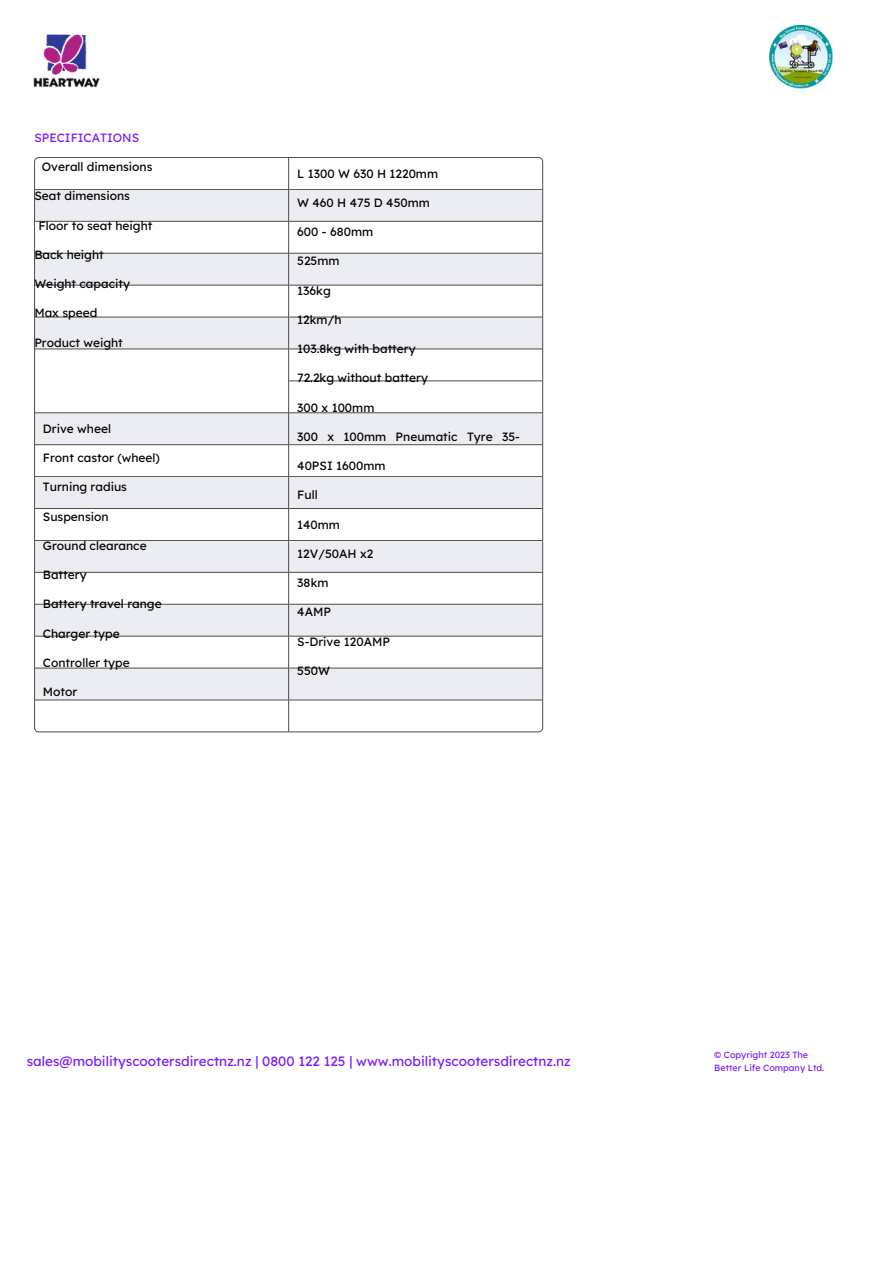
<style>
.page{position:relative;width:894px;height:1264px;background:#fff}
.page>*{position:absolute;margin:0;border:0;box-sizing:border-box;transform-origin:0 0}
.t1{font:13.5px "Lexend Deca";color:#791aff}
.t2{font:12px "Lexend Deca";color:#000}
.t3{font:12px "Lexend Deca";color:#791aff}
.t4{font:9px/12.3px "Lexend Deca";color:#791aff}
</style>
<div class="page">
<img style="left:33px;top:34px;width:67px;height:54px">
<svg style="left:36px;top:190px;width:504px;height:509px;fill:#ebedf1"></svg>
<hr style="left:288px;top:157px;width:1px;height:32px;background:#4d4d4d">
<hr style="left:34px;top:189px;width:254px;height:1px;background:#4d4d4d">
<hr style="left:288px;top:189px;width:254px;height:1px;background:#4d4d4d">
<hr style="left:288px;top:190px;width:1px;height:31px;background:#4d4d4d">
<hr style="left:34px;top:221px;width:254px;height:1px;background:#4d4d4d">
<hr style="left:288px;top:221px;width:254px;height:1px;background:#4d4d4d">
<hr style="left:288px;top:221px;width:1px;height:32px;background:#4d4d4d">
<hr style="left:34px;top:253px;width:254px;height:1px;background:#4d4d4d">
<hr style="left:288px;top:253px;width:254px;height:1px;background:#4d4d4d">
<hr style="left:288px;top:253px;width:1px;height:32px;background:#4d4d4d">
<hr style="left:34px;top:285px;width:254px;height:1px;background:#4d4d4d">
<hr style="left:288px;top:285px;width:254px;height:1px;background:#4d4d4d">
<hr style="left:288px;top:285px;width:1px;height:32px;background:#4d4d4d">
<hr style="left:34px;top:317px;width:254px;height:1px;background:#4d4d4d">
<hr style="left:288px;top:317px;width:254px;height:1px;background:#4d4d4d">
<hr style="left:288px;top:317px;width:1px;height:32px;background:#4d4d4d">
<hr style="left:34px;top:349px;width:254px;height:1px;background:#4d4d4d">
<hr style="left:288px;top:349px;width:254px;height:1px;background:#4d4d4d">
<hr style="left:288px;top:349px;width:1px;height:32px;background:#4d4d4d">
<hr style="left:288px;top:380px;width:254px;height:1px;background:#4d4d4d">
<hr style="left:288px;top:381px;width:1px;height:31px;background:#4d4d4d">
<hr style="left:34px;top:412px;width:254px;height:1px;background:#4d4d4d">
<hr style="left:288px;top:412px;width:254px;height:1px;background:#4d4d4d">
<hr style="left:288px;top:413px;width:1px;height:31px;background:#4d4d4d">
<hr style="left:34px;top:444px;width:254px;height:1px;background:#4d4d4d">
<hr style="left:288px;top:444px;width:254px;height:1px;background:#4d4d4d">
<hr style="left:288px;top:445px;width:1px;height:31px;background:#4d4d4d">
<hr style="left:34px;top:476px;width:254px;height:1px;background:#4d4d4d">
<hr style="left:288px;top:476px;width:254px;height:1px;background:#4d4d4d">
<hr style="left:288px;top:477px;width:1px;height:31px;background:#4d4d4d">
<hr style="left:34px;top:508px;width:254px;height:1px;background:#4d4d4d">
<hr style="left:288px;top:508px;width:254px;height:1px;background:#4d4d4d">
<hr style="left:288px;top:508px;width:1px;height:32px;background:#4d4d4d">
<hr style="left:34px;top:540px;width:254px;height:1px;background:#4d4d4d">
<hr style="left:288px;top:540px;width:254px;height:1px;background:#4d4d4d">
<hr style="left:288px;top:540px;width:1px;height:32px;background:#4d4d4d">
<hr style="left:34px;top:572px;width:254px;height:1px;background:#4d4d4d">
<hr style="left:288px;top:572px;width:254px;height:1px;background:#4d4d4d">
<hr style="left:288px;top:572px;width:1px;height:32px;background:#4d4d4d">
<hr style="left:34px;top:604px;width:254px;height:1px;background:#4d4d4d">
<hr style="left:288px;top:604px;width:254px;height:1px;background:#4d4d4d">
<hr style="left:288px;top:604px;width:1px;height:32px;background:#4d4d4d">
<hr style="left:34px;top:636px;width:254px;height:1px;background:#4d4d4d">
<hr style="left:288px;top:636px;width:254px;height:1px;background:#4d4d4d">
<hr style="left:288px;top:636px;width:1px;height:32px;background:#4d4d4d">
<hr style="left:34px;top:667px;width:254px;height:1px;background:#4d4d4d">
<hr style="left:288px;top:667px;width:254px;height:1px;background:#4d4d4d">
<hr style="left:288px;top:668px;width:1px;height:31px;background:#4d4d4d">
<hr style="left:34px;top:699px;width:254px;height:1px;background:#4d4d4d">
<hr style="left:288px;top:699px;width:254px;height:1px;background:#4d4d4d">
<hr style="left:288px;top:700px;width:1px;height:32px;background:#4d4d4d">
<img style="left:769px;top:26px;width:63px;height:63px">
<p class="t3" style="left:34px;top:130px;width:106px">SPECIFICATIONS</p>
<p class="t2" style="left:42px;top:159px;width:112px">Overall dimensions</p>
<p class="t2" style="left:34px;top:188px;width:97px">Seat dimensions</p>
<p class="t2" style="left:39px;top:217px;width:115px">Floor to seat height</p>
<p class="t2" style="left:34px;top:247px;width:71px">Back height</p>
<p class="t2" style="left:34px;top:276px;width:97px">Weight capacity</p>
<p class="t2" style="left:34px;top:305px;width:65px">Max speed</p>
<p class="t2" style="left:34px;top:334px;width:90px">Product weight</p>
<h2 class="t2" style="left:43px;top:420px;width:70px">Drive wheel</h2>
<h2 class="t2" style="left:43px;top:450px;width:118px">Front castor (wheel)</h2>
<h2 class="t2" style="left:43px;top:479px;width:86px">Turning radius</h2>
<h2 class="t2" style="left:43px;top:508px;width:67px">Suspension</h2>
<h2 class="t2" style="left:43px;top:537px;width:105px">Ground clearance</h2>
<h2 class="t2" style="left:43px;top:567px;width:45px">Battery</h2>
<h2 class="t2" style="left:43px;top:596px;width:120px">Battery travel range</h2>
<h2 class="t2" style="left:43px;top:625px;width:78px">Charger type</h2>
<h2 class="t2" style="left:43px;top:654px;width:88px">Controller type</h2>
<h2 class="t2" style="left:43px;top:684px;width:36px">Motor</h2>
<h2 class="t2" style="left:297px;top:165px;width:142px">L 1300 W 630 H 1220mm</h2>
<h2 class="t2" style="left:297px;top:195px;width:134px">W 460 H 475 D 450mm</h2>
<h2 class="t2" style="left:297px;top:224px;width:77px">600 - 680mm</h2>
<h2 class="t2" style="left:297px;top:253px;width:44px">525mm</h2>
<h2 class="t2" style="left:297px;top:282px;width:35px">136kg</h2>
<h2 class="t2" style="left:297px;top:312px;width:46px">12km/h</h2>
<h2 class="t2" style="left:297px;top:341px;width:120px">103.8kg with battery</h2>
<h2 class="t2" style="left:297px;top:370px;width:132px">72.2kg without battery</h2>
<h2 class="t2" style="left:297px;top:399px;width:79px">300 x 100mm</h2>
<h2 class="t2" style="left:297px;top:429px;width:224px">300 x 100mm Pneumatic Tyre 35-</h2>
<h2 class="t2" style="left:297px;top:458px;width:90px">40PSI 1600mm</h2>
<h2 class="t2" style="left:297px;top:487px;width:22px">Full</h2>
<h2 class="t2" style="left:297px;top:516px;width:44px">140mm</h2>
<h2 class="t2" style="left:297px;top:546px;width:78px">12V/50AH x2</h2>
<h2 class="t2" style="left:297px;top:575px;width:33px">38km</h2>
<h2 class="t2" style="left:297px;top:604px;width:35px">4AMP</h2>
<h2 class="t2" style="left:297px;top:633px;width:94px">S-Drive 120AMP</h2>
<h2 class="t2" style="left:297px;top:663px;width:34px">550W</h2>
<p class="t1" style="left:27px;top:1052px;width:545px">sales@mobilityscootersdirectnz.nz | 0800 122 125 | www.mobilityscootersdirectnz.nz</p>
<h1 class="t4" style="left:714px;top:1048px;width:111px">© Copyright 2023 The<br>Better Life Company Ltd.</h1>
</div>
